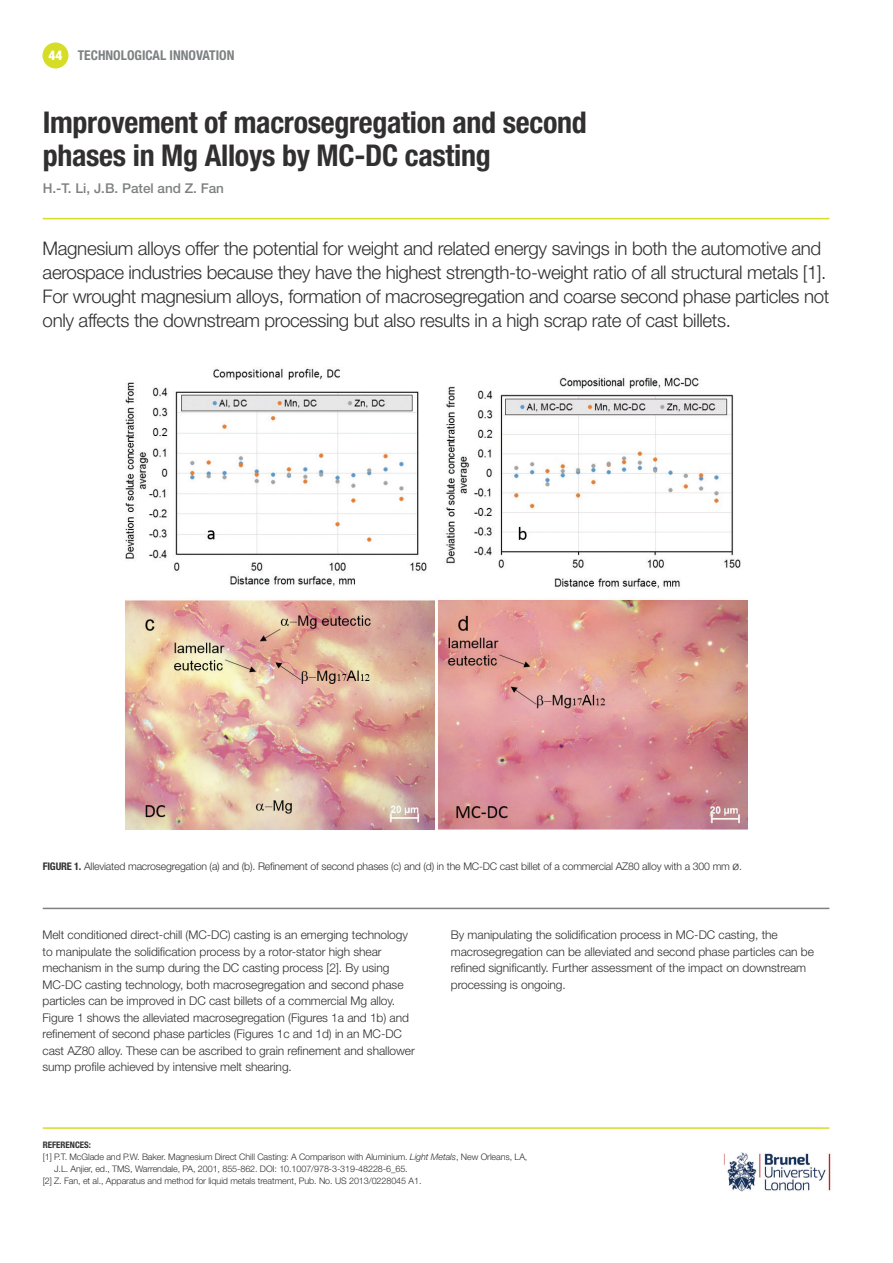
<style>
.page{position:relative;width:893px;height:1263px;background:#fff}
.page>*{position:absolute;margin:0;border:0;box-sizing:border-box;transform-origin:0 0}
.t1{font:700 condensed 30px/33px "Helvetica Neue";letter-spacing:-.01em;color:#312f30}
.t2{font:300 18.75px/24px "Helvetica Neue";letter-spacing:-.02em;color:#312f30}
.t3{font:700 condensed 13.5px "Helvetica Neue";color:#7e8182}
.t4{font:500 13.5px "Helvetica Neue";color:#7e8182}
.t5{font:300 12px/16.5px "Helvetica Neue";letter-spacing:-.005em;color:#312f30}
.t6{font:300 10.5px "Helvetica Neue";letter-spacing:-.015em;color:#312f30}
.t7{font:300 9px "Helvetica Neue";letter-spacing:-.01em;color:#312f30}
.t8{font:700 condensed 9px "Helvetica Neue";color:#312f30}
.s1{font-weight:800;color:#fff}
.s2{font-weight:700;font-stretch:condensed}
.s3{font-family:"Helvetica";font-size:12px}
.s4{font-style:italic}
</style>
<div class="page">
<div style="left:43px;top:43px;width:25px;height:25px;background:#d6dd26;border-radius:50%"></div>
<hr style="left:43px;top:218px;width:786px;height:1px;background:#d6dd26">
<hr style="left:43px;top:908px;width:786px;height:1px;background:#7e8182">
<hr style="left:43px;top:1127px;width:786px;height:2px;background:#d6dd26">
<img style="left:723px;top:1152px;width:108px;height:40px">
<img style="left:125px;top:368px;width:623px;height:462px">
<p class="t3" style="left:48px;top:47px;width:188px"><span class="s1">44</span> TECHNOLOGICAL INNOVATION</p>
<h1 class="t1" style="left:43px;top:106px;width:546px">Improvement of macrosegregation and second phases in Mg Alloys by MC-DC casting</h1>
<p class="t4" style="left:43px;top:180px;width:183px">H.-T. Li, J.B. Patel and Z. Fan</p>
<p class="t2" style="left:43px;top:236px;width:788px">Magnesium alloys offer the potential for weight and related energy savings in both the automotive and aerospace industries because they have the highest strength-to-weight ratio of all structural metals [1].<br>For wrought magnesium alloys, formation of macrosegregation and coarse second phase particles not only affects the downstream processing but also results in a high scrap rate of cast billets.</p>
<p class="t6" style="left:43px;top:859px;width:701px"><span class="s2">FIGURE 1.</span> Alleviated macrosegregation (a) and (b). Refinement of second phases (c) and (d) in the MC-DC cast billet of a commercial AZ80 alloy with a 300 mm <span class="s3">ø</span>.</p>
<p class="t5" style="left:43px;top:926px;width:374px">Melt conditioned direct-chill (MC-DC) casting is an emerging technology to manipulate the solidification process by a rotor-stator high shear mechanism in the sump during the DC casting process [2]. By using MC-DC casting technology, both macrosegregation and second phase particles can be improved in DC cast billets of a commercial Mg alloy.<br>Figure 1 shows the alleviated macrosegregation (Figures 1a and 1b) and refinement of second phase particles (Figures 1c and 1d) in an MC-DC cast AZ80 alloy. These can be ascribed to grain refinement and shallower sump profile achieved by intensive melt shearing.</p>
<p class="t5" style="left:451px;top:926px;width:365px">By manipulating the solidification process in MC-DC casting, the macrosegregation can be alleviated and second phase particles can be refined significantly. Further assessment of the impact on downstream processing is ongoing.</p>
<p class="t8" style="left:43px;top:1139px;width:50px">REFERENCES:</p>
<p class="t7" style="left:43px;top:1151px;width:486px">[1] P.T. McGlade and P.W. Baker. Magnesium Direct Chill Casting: A Comparison with Aluminium. <span class="s4">Light Metals</span>, New Orleans, LA,</p>
<p class="t7" style="left:54px;top:1163px;width:355px">J.L. Anjier, ed., TMS, Warrendale, PA, 2001, 855-862. DOI: 10.1007/978-3-319-48228-6_65.</p>
<p class="t7" style="left:43px;top:1175px;width:380px">[2] Z. Fan, et al., Apparatus and method for liquid metals treatment, Pub. No. US 2013/0228045 A1.</p>
</div>
